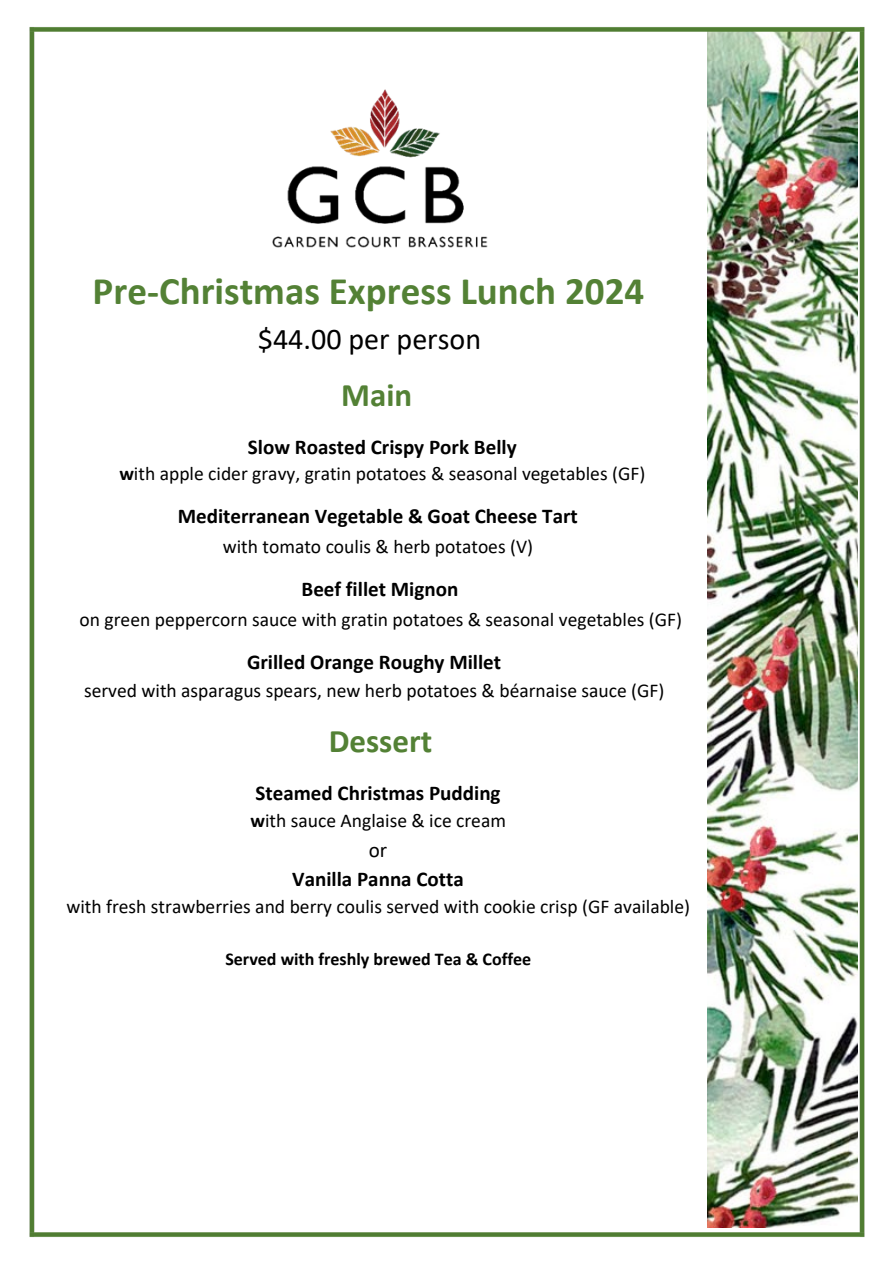
<style>
.page{position:relative;width:894px;height:1264px;background:#fff}
.page>*{position:absolute;margin:0;border:0;box-sizing:border-box;transform-origin:0 0}
.t1{font:700 39px "Calibri";color:#538135}
.t2{font:700 33px "Calibri";color:#538135}
.t3{font:30px "Calibri";color:#000}
.t4{font:700 21px/29.2px "Calibri";color:#000;text-align:center}
.t5{font:19.5px "Calibri";color:#000}
.t6{font:700 18px "Calibri";color:#000}
.s1{font-weight:700}
.s2{font-weight:400}
</style>
<div class="page">
<img style="left:29px;top:27px;width:836px;height:1210px">
<h1 class="t1" style="left:93px;top:274px;width:553px">Pre-Christmas Express Lunch 2024</h1>
<h1 class="t3" style="left:258px;top:326px;width:225px">$44.00 per person</h1>
<h3 class="t2" style="left:341px;top:381px;width:72px">Main</h3>
<h3 class="t4" style="left:248px;top:434px;width:270px">Slow Roasted Crispy Pork Belly</h3>
<h3 class="t5" style="left:119px;top:465px;width:527px"><span class="s1">w</span>ith apple cider gravy, gratin potatoes &amp; seasonal vegetables (GF)</h3>
<h3 class="t4" style="left:178px;top:503px;width:401px">Mediterranean Vegetable &amp; Goat Cheese Tart</h3>
<h3 class="t5" style="left:223px;top:538px;width:312px">with tomato coulis &amp; herb potatoes (V)</h3>
<h3 class="t4" style="left:301px;top:576px;width:158px">Beef fillet Mignon</h3>
<h3 class="t5" style="left:80px;top:611px;width:603px">on green peppercorn sauce with gratin potatoes &amp; seasonal vegetables (GF)</h3>
<h2 class="t4" style="left:247px;top:649px;width:255px">Grilled Orange Roughy Millet</h2>
<h2 class="t5" style="left:84px;top:683px;width:581px">served with asparagus spears, new herb potatoes &amp; béarnaise sauce (GF)</h2>
<p class="t2" style="left:328px;top:727px;width:105px">Dessert</p>
<h2 class="t4" style="left:255px;top:780px;width:246px">Steamed Christmas Pudding</h2>
<h2 class="t5" style="left:250px;top:812px;width:257px"><span class="s1">w</span>ith sauce Anglaise &amp; ice cream</h2>
<h2 class="t4" style="left:292px;top:836px;width:173px"><span class="s2">or<br></span>Vanilla Panna Cotta</h2>
<h2 class="t5" style="left:66px;top:898px;width:625px">with fresh strawberries and berry coulis served with cookie crisp (GF available)</h2>
<h3 class="t6" style="left:225px;top:951px;width:307px">Served with freshly brewed Tea &amp; Coffee</h3>
</div>
